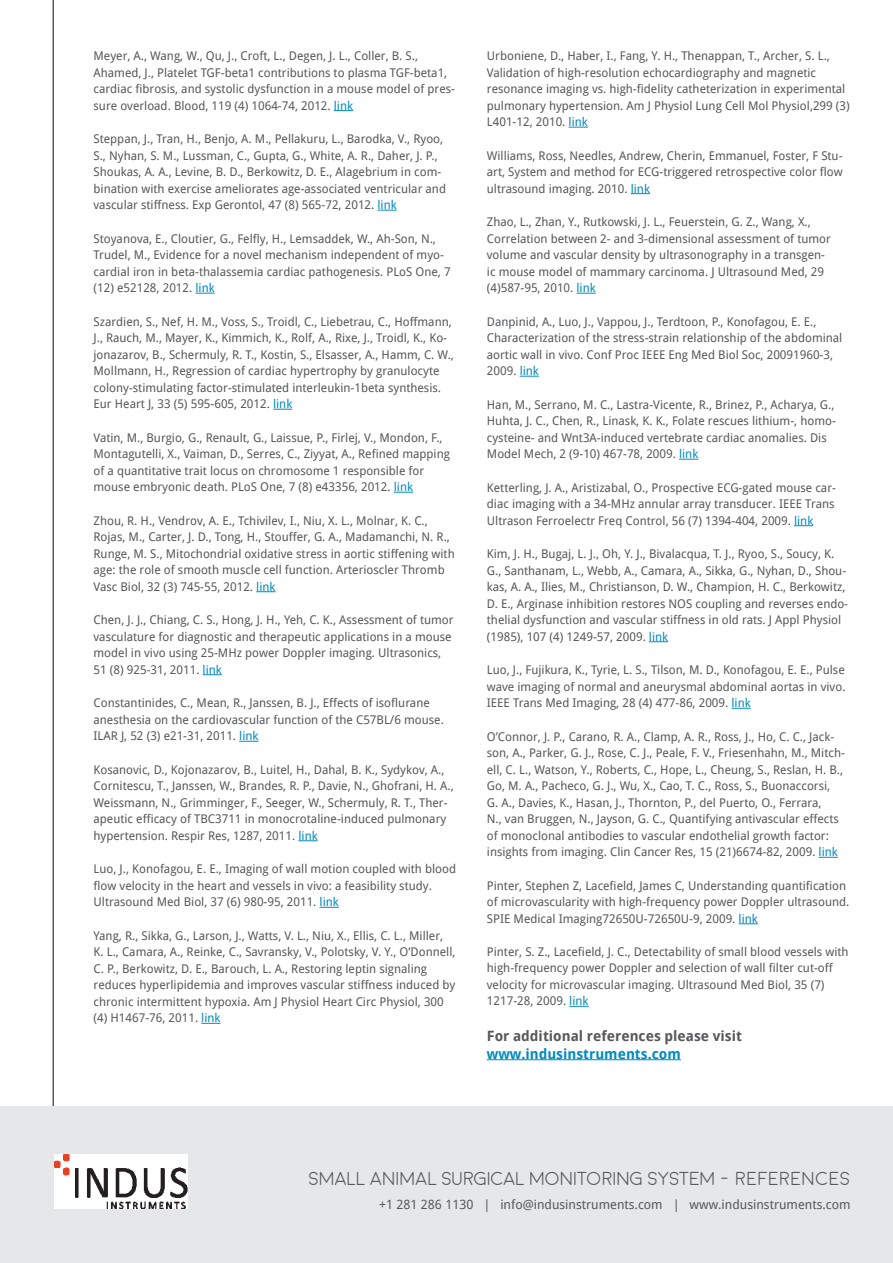
<style>
.page{position:relative;width:893px;height:1263px;background:#fff}
.page>*{position:absolute;margin:0;border:0;box-sizing:border-box;transform-origin:0 0}
.t1{font:300 18.75px "Moon";color:#57585a}
.t2{font:700 14.25px/18px "Droid Sans";color:#57585a}
.t3{font:12.75px "Droid Sans";color:#57585a}
.t4{font:12px/16.5px "Droid Sans";color:#57585a}
.s1{color:#008ac0}
</style>
<div class="page">
<hr style="left:53px;top:0;width:1px;height:1263px;background:#57585a">
<div style="left:0;top:1107px;width:893px;height:156px;background:#e6e7e9"></div>
<img style="left:54px;top:1154px;width:133px;height:55px">
<svg style="left:334px;top:110px;width:19px;height:1px"></svg>
<svg style="left:377px;top:210px;width:20px;height:1px"></svg>
<svg style="left:195px;top:293px;width:20px;height:1px"></svg>
<svg style="left:273px;top:409px;width:19px;height:1px"></svg>
<svg style="left:394px;top:492px;width:19px;height:1px"></svg>
<svg style="left:256px;top:591px;width:19px;height:1px"></svg>
<svg style="left:203px;top:674px;width:19px;height:1px"></svg>
<svg style="left:239px;top:741px;width:19px;height:1px"></svg>
<svg style="left:298px;top:840px;width:20px;height:1px"></svg>
<svg style="left:320px;top:907px;width:19px;height:1px"></svg>
<svg style="left:201px;top:1023px;width:20px;height:1px"></svg>
<svg style="left:569px;top:127px;width:19px;height:1px"></svg>
<svg style="left:631px;top:193px;width:19px;height:1px"></svg>
<svg style="left:576px;top:293px;width:20px;height:1px"></svg>
<svg style="left:520px;top:376px;width:19px;height:1px"></svg>
<svg style="left:679px;top:459px;width:19px;height:1px"></svg>
<svg style="left:794px;top:525px;width:19px;height:1px"></svg>
<svg style="left:649px;top:641px;width:19px;height:1px"></svg>
<svg style="left:731px;top:708px;width:20px;height:1px"></svg>
<svg style="left:819px;top:857px;width:19px;height:1px"></svg>
<svg style="left:739px;top:923px;width:19px;height:1px"></svg>
<svg style="left:569px;top:1006px;width:19px;height:1px"></svg>
<hr style="left:487px;top:1059px;width:194px;height:1px;background:#008ac0">
<p class="t4" style="left:94px;top:47px;width:363px">Meyer, A., Wang, W., Qu, J., Croft, L., Degen, J. L., Coller, B. S., Ahamed, J., Platelet TGF-beta1 contributions to plasma TGF-beta1, cardiac fibrosis, and systolic dysfunction in a mouse model of pres&shy;sure overload. Blood, 119 (4) 1064-74, 2012. <span class="s1">link</span></p>
<p class="t4" style="left:94px;top:130px;width:354px">Steppan, J., Tran, H., Benjo, A. M., Pellakuru, L., Barodka, V., Ryoo, S., Nyhan, S. M., Lussman, C., Gupta, G., White, A. R., Daher, J. P., Shoukas, A. A., Levine, B. D., Berkowitz, D. E., Alagebrium in com&shy;bination with exercise ameliorates age-associated ventricular and vascular stiffness. Exp Gerontol, 47 (8) 565-72, 2012. <span class="s1">link</span></p>
<p class="t4" style="left:94px;top:230px;width:359px">Stoyanova, E., Cloutier, G., Felfly, H., Lemsaddek, W., Ah-Son, N., Trudel, M., Evidence for a novel mechanism independent of myo&shy;cardial iron in beta-thalassemia cardiac pathogenesis. PLoS One, 7 (12) e52128, 2012. <span class="s1">link</span></p>
<p class="t4" style="left:94px;top:313px;width:362px">Szardien, S., Nef, H. M., Voss, S., Troidl, C., Liebetrau, C., Hoffmann, J., Rauch, M., Mayer, K., Kimmich, K., Rolf, A., Rixe, J., Troidl, K., Ko&shy;jonazarov, B., Schermuly, R. T., Kostin, S., Elsasser, A., Hamm, C. W., Mollmann, H., Regression of cardiac hypertrophy by granulocyte colony-stimulating factor-stimulated interleukin-1beta synthesis.<br>Eur Heart J, 33 (5) 595-605, 2012. <span class="s1">link</span></p>
<p class="t4" style="left:94px;top:429px;width:358px">Vatin, M., Burgio, G., Renault, G., Laissue, P., Firlej, V., Mondon, F., Montagutelli, X., Vaiman, D., Serres, C., Ziyyat, A., Refined mapping of a quantitative trait locus on chromosome 1 responsible for mouse embryonic death. PLoS One, 7 (8) e43356, 2012. <span class="s1">link</span></p>
<p class="t4" style="left:94px;top:512px;width:363px">Zhou, R. H., Vendrov, A. E., Tchivilev, I., Niu, X. L., Molnar, K. C., Rojas, M., Carter, J. D., Tong, H., Stouffer, G. A., Madamanchi, N. R., Runge, M. S., Mitochondrial oxidative stress in aortic stiffening with age: the role of smooth muscle cell function. Arterioscler Thromb Vasc Biol, 32 (3) 745-55, 2012. <span class="s1">link</span></p>
<p class="t4" style="left:94px;top:611px;width:362px">Chen, J. J., Chiang, C. S., Hong, J. H., Yeh, C. K., Assessment of tumor vasculature for diagnostic and therapeutic applications in a mouse model in vivo using 25-MHz power Doppler imaging. Ultrasonics, 51 (8) 925-31, 2011. <span class="s1">link</span></p>
<p class="t4" style="left:94px;top:694px;width:352px">Constantinides, C., Mean, R., Janssen, B. J., Effects of isoflurane anesthesia on the cardiovascular function of the C57BL/6 mouse.<br>ILAR J, 52 (3) e21-31, 2011. <span class="s1">link</span></p>
<p class="t4" style="left:94px;top:761px;width:362px">Kosanovic, D., Kojonazarov, B., Luitel, H., Dahal, B. K., Sydykov, A., Cornitescu, T., Janssen, W., Brandes, R. P., Davie, N., Ghofrani, H. A., Weissmann, N., Grimminger, F., Seeger, W., Schermuly, R. T., Ther&shy;apeutic efficacy of TBC3711 in monocrotaline-induced pulmonary hypertension. Respir Res, 1287, 2011. <span class="s1">link</span></p>
<p class="t4" style="left:94px;top:860px;width:364px">Luo, J., Konofagou, E. E., Imaging of wall motion coupled with blood flow velocity in the heart and vessels in vivo: a feasibility study.<br>Ultrasound Med Biol, 37 (6) 980-95, 2011. <span class="s1">link</span></p>
<p class="t4" style="left:94px;top:927px;width:363px">Yang, R., Sikka, G., Larson, J., Watts, V. L., Niu, X., Ellis, C. L., Miller, K. L., Camara, A., Reinke, C., Savransky, V., Polotsky, V. Y., O’Donnell, C. P., Berkowitz, D. E., Barouch, L. A., Restoring leptin signaling reduces hyperlipidemia and improves vascular stiffness induced by chronic intermittent hypoxia. Am J Physiol Heart Circ Physiol, 300 (4) H1467-76, 2011. <span class="s1">link</span></p>
<p class="t4" style="left:487px;top:47px;width:364px">Urboniene, D., Haber, I., Fang, Y. H., Thenappan, T., Archer, S. L., Validation of high-resolution echocardiography and magnetic resonance imaging vs. high-fidelity catheterization in experimental pulmonary hypertension. Am J Physiol Lung Cell Mol Physiol,299 (3)<br>L401-12, 2010. <span class="s1">link</span></p>
<p class="t4" style="left:487px;top:147px;width:357px;text-align:justify">Williams, Ross, Needles, Andrew, Cherin, Emmanuel, Foster, F Stu&shy;art, System and method for ECG-triggered retrospective color flow ultrasound imaging. 2010. <span class="s1">link</span></p>
<p class="t4" style="left:487px;top:213px;width:346px">Zhao, L., Zhan, Y., Rutkowski, J. L., Feuerstein, G. Z., Wang, X., Correlation between 2- and 3-dimensional assessment of tumor volume and vascular density by ultrasonography in a transgen&shy;ic mouse model of mammary carcinoma. J Ultrasound Med, 29 (4)587-95, 2010. <span class="s1">link</span></p>
<p class="t4" style="left:487px;top:313px;width:357px">Danpinid, A., Luo, J., Vappou, J., Terdtoon, P., Konofagou, E. E., Characterization of the stress-strain relationship of the abdominal aortic wall in vivo. Conf Proc IEEE Eng Med Biol Soc, 20091960-3, 2009. <span class="s1">link</span></p>
<p class="t4" style="left:487px;top:396px;width:350px">Han, M., Serrano, M. C., Lastra-Vicente, R., Brinez, P., Acharya, G., Huhta, J. C., Chen, R., Linask, K. K., Folate rescues lithium-, homo&shy;cysteine- and Wnt3A-induced vertebrate cardiac anomalies. Dis Model Mech, 2 (9-10) 467-78, 2009. <span class="s1">link</span></p>
<p class="t4" style="left:487px;top:479px;width:351px">Ketterling, J. A., Aristizabal, O., Prospective ECG-gated mouse car&shy;diac imaging with a 34-MHz annular array transducer. IEEE Trans<br>Ultrason Ferroelectr Freq Control, 56 (7) 1394-404, 2009. <span class="s1">link</span></p>
<p class="t4" style="left:487px;top:545px;width:363px">Kim, J. H., Bugaj, L. J., Oh, Y. J., Bivalacqua, T. J., Ryoo, S., Soucy, K.<br>G., Santhanam, L., Webb, A., Camara, A., Sikka, G., Nyhan, D., Shou&shy;kas, A. A., Ilies, M., Christianson, D. W., Champion, H. C., Berkowitz, D. E., Arginase inhibition restores NOS coupling and reverses endo&shy;thelial dysfunction and vascular stiffness in old rats. J Appl Physiol (1985), 107 (4) 1249-57, 2009. <span class="s1">link</span></p>
<p class="t4" style="left:487px;top:661px;width:360px;text-align:justify">Luo, J., Fujikura, K., Tyrie, L. S., Tilson, M. D., Konofagou, E. E., Pulse wave imaging of normal and aneurysmal abdominal aortas in vivo.<br>IEEE Trans Med Imaging, 28 (4) 477-86, 2009. <span class="s1">link</span></p>
<p class="t4" style="left:487px;top:728px;width:360px">O’Connor, J. P., Carano, R. A., Clamp, A. R., Ross, J., Ho, C. C., Jack&shy;son, A., Parker, G. J., Rose, C. J., Peale, F. V., Friesenhahn, M., Mitch&shy;ell, C. L., Watson, Y., Roberts, C., Hope, L., Cheung, S., Reslan, H. B., Go, M. A., Pacheco, G. J., Wu, X., Cao, T. C., Ross, S., Buonaccorsi,<br>G. A., Davies, K., Hasan, J., Thornton, P., del Puerto, O., Ferrara,<br>N., van Bruggen, N., Jayson, G. C., Quantifying antivascular effects of monoclonal antibodies to vascular endothelial growth factor: insights from imaging. Clin Cancer Res, 15 (21)6674-82, 2009. <span class="s1">link</span></p>
<p class="t4" style="left:487px;top:877px;width:364px">Pinter, Stephen Z, Lacefield, James C, Understanding quantification of microvascularity with high-frequency power Doppler ultrasound.<br>SPIE Medical Imaging72650U-72650U-9, 2009. <span class="s1">link</span></p>
<p class="t4" style="left:487px;top:943px;width:363px">Pinter, S. Z., Lacefield, J. C., Detectability of small blood vessels with high-frequency power Doppler and selection of wall filter cut-off velocity for microvascular imaging. Ultrasound Med Biol, 35 (7)<br>1217-28, 2009. <span class="s1">link</span></p>
<p class="t2" style="left:487px;top:1026px;width:257px">For additional references please visit <span class="s1">www.indusinstruments.com</span></p>
<p class="t1" style="left:309px;top:1169px;width:543px">SMALL ANIMAL SURGICAL MONITORING SYSTEM - REFERENCES</p>
<p class="t3" style="left:379px;top:1195px;width:473px">+1 281 286 1130 | info@indusinstruments.com | www.indusinstruments.com</p>
</div>
